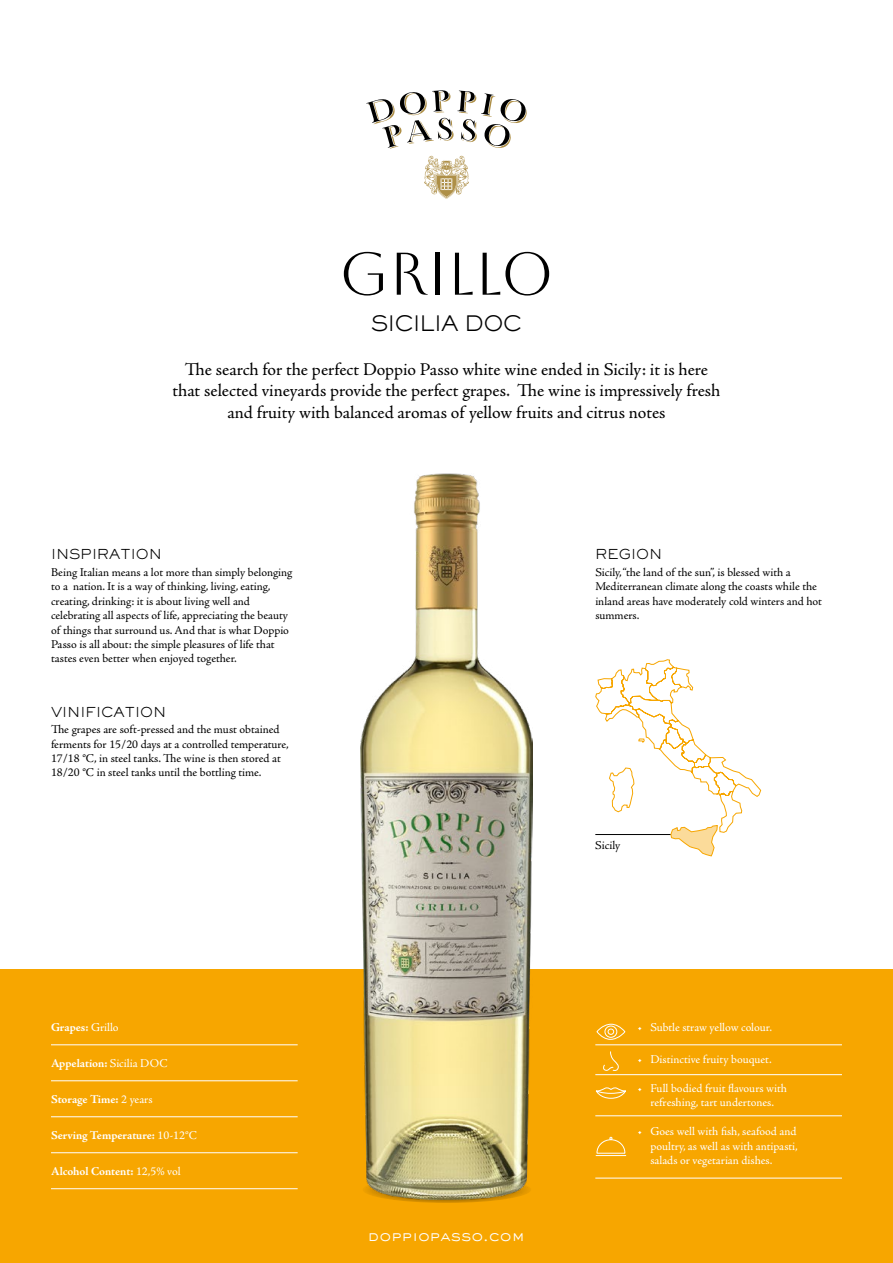
<style>
.page{position:relative;width:893px;height:1263px;background:#fff}
.page>*{position:absolute;margin:0;border:0;box-sizing:border-box;transform-origin:0 0}
.t1{font:60px "Aboreto";color:#000}
.t2{font:300 21px "Sackers Gothic Std";letter-spacing:-.04em;color:#000}
.t3{font:18px/21.6px "Adobe Jenson Pro";letter-spacing:-.005em;color:#000;text-align:center}
.t4{font:300 15px "Sackers Gothic Std";color:#fff}
.t5{font:300 13.5px "Sackers Gothic Std";color:#000}
.t6{font:12px/14.4px "Adobe Jenson Pro";letter-spacing:-.005em;color:#000}
.t7{font:12px/14.4px "Adobe Jenson Pro";letter-spacing:-.005em;color:#fff;text-align:center}
.t8{font:700 12px "Adobe Jenson Pro";letter-spacing:-.005em;color:#fff}
.s1{font-weight:400}
</style>
<div class="page">
<div style="left:0;top:970px;width:893px;height:293px;background:#f7a600"></div>
<svg style="left:390px;top:1199px;width:114px;height:4px"></svg>
<svg style="left:424px;top:156px;width:45px;height:43px"></svg>
<svg style="left:366px;top:90px;width:161px;height:59px"></svg>
<svg style="left:595px;top:659px;width:166px;height:198px"></svg>
<img style="left:361px;top:473px;width:171px;height:726px">
<hr style="left:51px;top:1044px;width:247px;height:1px;background:#fff">
<hr style="left:51px;top:1116px;width:247px;height:1px;background:#fff">
<hr style="left:51px;top:1080px;width:247px;height:1px;background:#fff">
<hr style="left:51px;top:1152px;width:247px;height:1px;background:#fff">
<hr style="left:51px;top:1188px;width:247px;height:1px;background:#fff">
<hr style="left:595px;top:1044px;width:247px;height:1px;background:#fff">
<hr style="left:595px;top:1074px;width:247px;height:1px;background:#fff">
<hr style="left:595px;top:1115px;width:247px;height:1px;background:#fff">
<hr style="left:595px;top:1178px;width:247px;height:1px;background:#fff">
<svg style="left:596px;top:1087px;width:30px;height:12px"></svg>
<svg style="left:596px;top:1023px;width:30px;height:17px"></svg>
<svg style="left:603px;top:1051px;width:16px;height:20px"></svg>
<svg style="left:595px;top:1136px;width:32px;height:20px"></svg>
<h1 class="t1" style="left:339px;top:239px;width:216px">GRILLO</h1>
<h2 class="t2" style="left:371px;top:309px;width:153px">SICILIA DOC</h2>
<h3 class="t3" style="left:173px;top:358px;width:549px">The search for the perfect Doppio Passo white wine ended in Sicily: it is here that selected vineyards provide the perfect grapes. The wine is impressively fresh and fruity with balanced aromas of yellow fruits and citrus notes</h3>
<p class="t5" style="left:51px;top:545px;width:112px">INSPIRATION</p>
<p class="t5" style="left:595px;top:545px;width:68px">REGION</p>
<p class="t6" style="left:51px;top:565px;width:243px">Being Italian means a lot more than simply belonging to a nation. It is a way of thinking, living, eating, creating, drinking: it is about living well and celebrating all aspects of life, appreciating the beauty of things that surround us. And that is what Doppio Passo is all about: the simple pleasures of life that tastes even better when enjoyed together.</p>
<p class="t5" style="left:51px;top:703px;width:117px">VINIFICATION</p>
<p class="t6" style="left:51px;top:722px;width:239px">The grapes are soft-pressed and the must obtained ferments for 15/20 days at a controlled temperature, 17/18 °C, in steel tanks. The wine is then stored at 18/20 °C in steel tanks until the bottling time.</p>
<p class="t8" style="left:51px;top:1021px;width:69px">Grapes: <span class="s1">Grillo</span></p>
<p class="t8" style="left:51px;top:1056px;width:118px">Appelation: <span class="s1">Sicilia DOC</span></p>
<p class="t8" style="left:51px;top:1092px;width:103px">Storage Time: <span class="s1">2 years</span></p>
<p class="t8" style="left:51px;top:1129px;width:147px">Serving Temperature: <span class="s1">10-12°C</span></p>
<p class="t8" style="left:51px;top:1165px;width:131px">Alcohol Content: <span class="s1">12,5% vol</span></p>
<p class="t6" style="left:595px;top:565px;width:228px">Sicily, “the land of the sun”, is blessed with a Mediterranean climate along the coasts while the inland areas have moderately cold winters and hot summers.</p>
<p class="t4" style="left:368px;top:1226px;width:158px">doppiopasso.com</p>
<p class="t6" style="left:595px;top:839px;width:26px">Sicily</p>
<p class="t7" style="left:638px;top:1021px;width:136px">• Subtle straw yellow colour.</p>
<p class="t7" style="left:638px;top:1052px;width:136px">• Distinctive fruity bouquet.</p>
<p class="t7" style="left:638px;top:1081px;width:151px">• Full bodied fruit flavours with refreshing, tart undertones.</p>
<p class="t7" style="left:650px;top:1124px;width:149px;text-align:justify;text-indent:-13px">• Goes well with fish, seafood and poultry, as well as with antipasti, salads or vegetarian dishes.</p>
</div>
